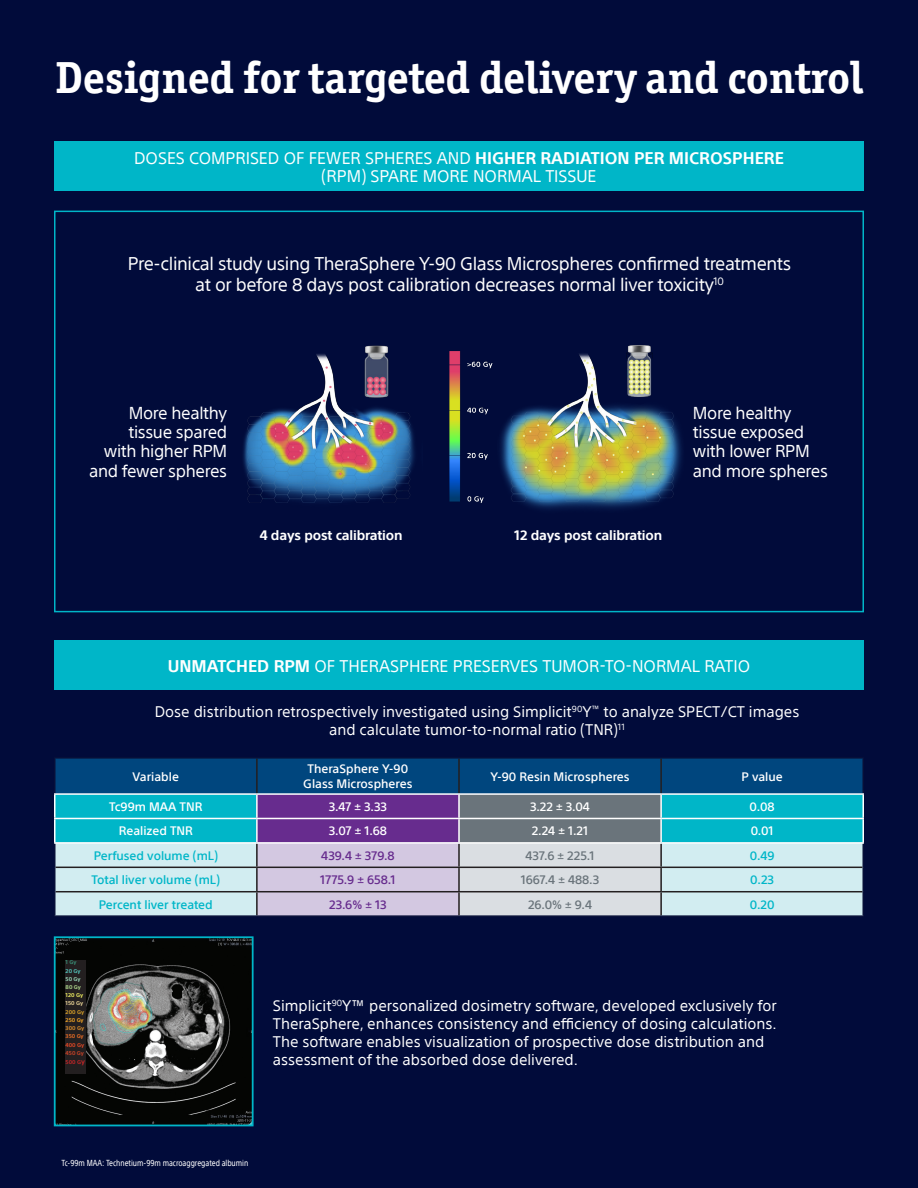
<style>
.page{position:relative;width:918px;height:1188px;background:#010b3a}
.page>*{position:absolute;margin:0;border:0;box-sizing:border-box;transform-origin:0 0}
.t1{font:700 45px "Officina Ser ITC Std";color:#fff}
.t2{font:18px/21px "SST";letter-spacing:-.02em;color:#fff;text-align:center}
.t3{font:16.8px/19.2px "SST";letter-spacing:-.02em;color:#fff;text-align:right}
.t4{font:16.5px/18px "SST";color:#fff;text-align:center}
.t5{font:15px/18px "SST";color:#fff;text-align:center}
._12_14_text_4mm_after_BLUE{font:700 13.35px "SST";letter-spacing:-.01em;color:#fff}
.t6{font:500 12px "SST";color:#fff}
.t7{font:500 12px "SST";color:#00b6c8}
.t8{font:500 12px "SST";color:#6a747b}
.t9{font:500 12px "SST";color:#672c8e}
.t10{font:condensed 8.55px "SST";color:#fff}
.t11{font:700 5.55px "SST";color:#ecea60}
.t12{font:700 5.55px "SST";color:#e8d295}
.t13{font:700 5.55px "SST";color:#d7a027}
.t14{font:700 5.55px "SST";color:#eea224}
.t15{font:700 5.55px "SST";color:#d78b2c}
.t16{font:700 5.55px "SST";color:#e56b25}
.t17{font:700 5.55px "SST";color:#e24825}
.t18{font:700 5.55px "SST";color:#c64227}
.t19{font:700 5.55px "SST";color:#c22527}
.t20{font:700 5.55px "SST";color:#53c2ba}
.t21{font:700 5.55px "SST";color:#96d2b5}
.t22{font:700 5.55px "SST";color:#add58a}
.t23{font:700 5.55px "SST";color:#388a73}
.s1{font-weight:700}
.s2{font-size:6.9px}
</style>
<div class="page">
<div style="left:54px;top:640px;width:810px;height:50px;background:#00b6c8"></div>
<div style="left:54px;top:141px;width:810px;height:50px;background:#00b6c8"></div>
<div style="left:54px;top:211px;width:810px;height:401px;border:2px solid #00b6c8"></div>
<img style="left:243px;top:345px;width:172px;height:158px">
<img style="left:500px;top:345px;width:182px;height:164px">
<img style="left:449px;top:351px;width:44px;height:152px">
<svg style="left:56px;top:759px;width:806px;height:156px;background:#719fbb"></svg>
<hr style="left:256px;top:759px;width:2px;height:34px;background:#231f20">
<hr style="left:458px;top:759px;width:2px;height:34px;background:#231f20">
<hr style="left:660px;top:759px;width:2px;height:34px;background:#231f20">
<hr style="left:256px;top:844px;width:2px;height:23px;background:#231f20">
<hr style="left:458px;top:844px;width:2px;height:23px;background:#231f20">
<hr style="left:660px;top:844px;width:2px;height:23px;background:#231f20">
<hr style="left:56px;top:867px;width:201px;height:1px;background:#231f20">
<hr style="left:257px;top:867px;width:202px;height:1px;background:#231f20">
<hr style="left:256px;top:868px;width:2px;height:23px;background:#231f20">
<hr style="left:459px;top:867px;width:202px;height:1px;background:#231f20">
<hr style="left:458px;top:868px;width:2px;height:23px;background:#231f20">
<hr style="left:661px;top:867px;width:201px;height:1px;background:#231f20">
<hr style="left:660px;top:868px;width:2px;height:23px;background:#231f20">
<hr style="left:56px;top:891px;width:201px;height:1px;background:#231f20">
<hr style="left:257px;top:891px;width:202px;height:1px;background:#231f20">
<hr style="left:256px;top:892px;width:2px;height:23px;background:#231f20">
<hr style="left:459px;top:891px;width:202px;height:1px;background:#231f20">
<hr style="left:458px;top:892px;width:2px;height:23px;background:#231f20">
<hr style="left:661px;top:891px;width:201px;height:1px;background:#231f20">
<hr style="left:660px;top:892px;width:2px;height:23px;background:#231f20">
<hr style="left:54px;top:757px;width:203px;height:2px;background:#081039">
<hr style="left:54px;top:759px;width:2px;height:34px;background:#081039">
<hr style="left:257px;top:757px;width:202px;height:2px;background:#081039">
<hr style="left:459px;top:757px;width:202px;height:2px;background:#081039">
<hr style="left:661px;top:757px;width:203px;height:2px;background:#081039">
<hr style="left:862px;top:759px;width:2px;height:34px;background:#081039">
<hr style="left:54px;top:844px;width:2px;height:23px;background:#081039">
<hr style="left:862px;top:844px;width:2px;height:23px;background:#081039">
<hr style="left:54px;top:867px;width:2px;height:25px;background:#081039">
<hr style="left:862px;top:867px;width:2px;height:25px;background:#081039">
<hr style="left:54px;top:892px;width:2px;height:23px;background:#081039">
<hr style="left:862px;top:892px;width:2px;height:23px;background:#081039">
<hr style="left:54px;top:915px;width:203px;height:2px;background:#081039">
<hr style="left:257px;top:915px;width:202px;height:2px;background:#081039">
<hr style="left:459px;top:915px;width:202px;height:2px;background:#081039">
<hr style="left:661px;top:915px;width:203px;height:2px;background:#081039">
<hr style="left:54px;top:793px;width:203px;height:2px;background:#fff">
<hr style="left:54px;top:795px;width:2px;height:23px;background:#fff">
<hr style="left:257px;top:793px;width:202px;height:2px;background:#fff">
<hr style="left:256px;top:795px;width:2px;height:23px;background:#fff">
<hr style="left:459px;top:793px;width:202px;height:2px;background:#fff">
<hr style="left:458px;top:795px;width:2px;height:23px;background:#fff">
<hr style="left:661px;top:793px;width:203px;height:2px;background:#fff">
<hr style="left:660px;top:795px;width:2px;height:23px;background:#fff">
<hr style="left:862px;top:795px;width:2px;height:23px;background:#fff">
<hr style="left:54px;top:818px;width:203px;height:1px;background:#fff">
<hr style="left:54px;top:819px;width:2px;height:23px;background:#fff">
<hr style="left:257px;top:818px;width:202px;height:1px;background:#fff">
<hr style="left:256px;top:819px;width:2px;height:23px;background:#fff">
<hr style="left:459px;top:818px;width:202px;height:1px;background:#fff">
<hr style="left:458px;top:819px;width:2px;height:23px;background:#fff">
<hr style="left:661px;top:818px;width:203px;height:1px;background:#fff">
<hr style="left:660px;top:819px;width:2px;height:23px;background:#fff">
<hr style="left:862px;top:819px;width:2px;height:23px;background:#fff">
<hr style="left:54px;top:842px;width:203px;height:2px;background:#fff">
<hr style="left:257px;top:842px;width:202px;height:2px;background:#fff">
<hr style="left:459px;top:842px;width:202px;height:2px;background:#fff">
<hr style="left:661px;top:842px;width:203px;height:2px;background:#fff">
<img style="left:57px;top:939px;width:194px;height:184px">
<div style="left:54px;top:936px;width:200px;height:190px;border:2px solid #00b6c8"></div>
<div style="left:66px;top:960px;width:20px;height:113px;background:#231f20"></div>
<p class="t1" style="left:56px;top:50px;width:809px">Designed for targeted delivery and control</p>
<p class="t4" style="left:134px;top:149px;width:651px">DOSES COMPRISED OF FEWER SPHERES AND <span class="s1">HIGHER RADIATION PER MICROSPHERE </span>(RPM) SPARE MORE NORMAL TISSUE</p>
<p class="t2" style="left:128px;top:253px;width:665px">Pre-clinical study using TheraSphere Y-90 Glass Microspheres confirmed treatments at or before 8 days post calibration decreases normal liver toxicity<sup>10</sup></p>
<p class="t3" style="left:89px;top:403px;width:140px">More healthy tissue spared<br>with higher RPM and fewer spheres</p>
<p class="t3" style="left:693px;top:403px;width:137px;text-align:left">More healthy tissue exposed with lower RPM and more spheres</p>
<p class="_12_14_text_4mm_after_BLUE" style="left:260px;top:527px;width:144px">4 days post calibration</p>
<p class="_12_14_text_4mm_after_BLUE" style="left:514px;top:527px;width:150px">12 days post calibration</p>
<p class="t4" style="left:168px;top:657px;width:584px"><span class="s1">UNMATCHED RPM</span> OF THERASPHERE PRESERVES TUMOR-TO-NORMAL RATIO</p>
<p class="t5" style="left:155px;top:702px;width:646px">Dose distribution retrospectively investigated using Simplicit<sup>90</sup>Y<sup>™</sup> to analyze SPECT/CT images and calculate tumor-to-normal ratio (TNR)<sup>11</sup></p>
<p class="t6" style="left:133px;top:769px;width:48px">Variable</p>
<p class="t6" style="left:308px;top:762px;width:102px">TheraSphere Y-90</p>
<p class="t6" style="left:303px;top:777px;width:111px">Glass Microspheres</p>
<p class="t6" style="left:491px;top:769px;width:141px">Y-90 Resin Microspheres</p>
<p class="t6" style="left:742px;top:769px;width:43px">P value</p>
<p class="t6" style="left:109px;top:800px;width:95px">Tc99m MAA TNR</p>
<p class="t6" style="left:329px;top:800px;width:60px">3.47 ± 3.33</p>
<p class="t6" style="left:530px;top:800px;width:61px">3.22 ± 3.04</p>
<p class="t6" style="left:750px;top:800px;width:27px">0.08</p>
<p class="t6" style="left:119px;top:824px;width:75px">Realized TNR</p>
<p class="t6" style="left:329px;top:824px;width:60px">3.07 ± 1.68</p>
<p class="t6" style="left:532px;top:824px;width:58px">2.24 ± 1.21</p>
<p class="t6" style="left:751px;top:824px;width:25px">0.01</p>
<p class="t7" style="left:94px;top:848px;width:126px">Perfused volume (mL)</p>
<p class="t9" style="left:321px;top:848px;width:75px">439.4 ± 379.8</p>
<p class="t8" style="left:526px;top:848px;width:71px">437.6 ± 225.1</p>
<p class="t7" style="left:750px;top:848px;width:26px">0.49</p>
<p class="t7" style="left:92px;top:873px;width:130px">Total liver volume (mL)</p>
<p class="t9" style="left:320px;top:873px;width:77px">1775.9 ± 658.1</p>
<p class="t8" style="left:521px;top:873px;width:80px">1667.4 ± 488.3</p>
<p class="t7" style="left:750px;top:873px;width:25px">0.23</p>
<p class="t7" style="left:99px;top:897px;width:115px">Percent liver treated</p>
<p class="t9" style="left:329px;top:897px;width:59px">23.6% ± 13</p>
<p class="t8" style="left:528px;top:897px;width:66px">26.0% ± 9.4</p>
<p class="t7" style="left:750px;top:897px;width:26px">0.20</p>
<p class="t23" style="left:66px;top:959px;width:12px">1 Gy</p>
<p class="t20" style="left:66px;top:967px;width:16px">20 Gy</p>
<p class="t21" style="left:66px;top:976px;width:17px">50 Gy</p>
<p class="t22" style="left:66px;top:984px;width:17px">80 Gy</p>
<p class="t11" style="left:66px;top:992px;width:19px">120 Gy</p>
<p class="t12" style="left:66px;top:1000px;width:19px">150 Gy</p>
<p class="t13" style="left:66px;top:1008px;width:20px">200 Gy</p>
<p class="t14" style="left:66px;top:1017px;width:20px">250 Gy</p>
<p class="t15" style="left:66px;top:1025px;width:20px">300 Gy</p>
<p class="t16" style="left:66px;top:1033px;width:20px">350 Gy</p>
<p class="t17" style="left:66px;top:1041px;width:20px">400 Gy</p>
<p class="t18" style="left:66px;top:1050px;width:20px">450 Gy</p>
<p class="t19" style="left:66px;top:1059px;width:21px">500 G<span class="s2">y</span></p>
<p class="t5" style="left:273px;top:996px;width:505px;text-align:left">Simplicit<sup>90</sup>Y™ personalized dosimetry software, developed exclusively for TheraSphere, enhances consistency and efficiency of dosing calculations.<br>The software enables visualization of prospective dose distribution and assessment of the absorbed dose delivered.</p>
<p class="t10" style="left:61px;top:1158px;width:188px">Tc-99m MAA: Technetium-99m macroaggregated albumin</p>
</div>
